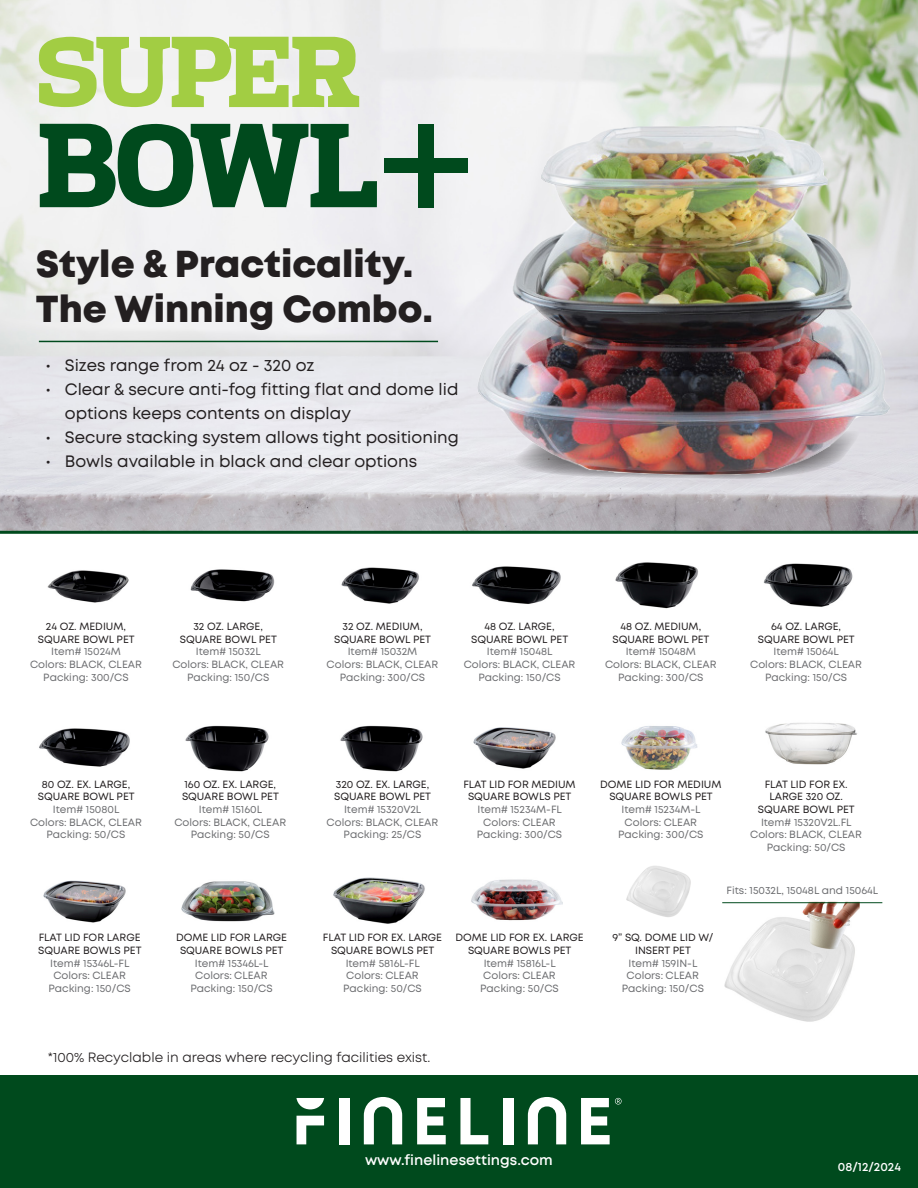
<style>
.page{position:relative;width:918px;height:1188px;background:#fff}
.page>*{position:absolute;margin:0;border:0;box-sizing:border-box;transform-origin:0 0}
.t1{font:800 37.5px/45px "Mont";color:#231f20}
.t2{font:16.5px/24px "Mont";color:#231f20}
.t3{font:600 14.4px "Mont";color:#fff}
.t4{font:13.5px "Mont";color:#231f20}
.t5{font:600 12px "Mont";color:#fff}
.t6{font:10.5px/12.6px "Mont";color:#6c6d70;text-align:center}
.description{font:10.5px/12.6px "Mont";color:#231f20;text-align:center}
</style>
<div class="page">
<img style="left:722px;top:901px;width:138px;height:121px">
<div style="left:0;top:1076px;width:918px;height:112px;background:#004a1d"></div>
<svg style="left:364px;top:1097px;width:38px;height:47px"></svg>
<svg style="left:417px;top:1098px;width:29px;height:46px"></svg>
<svg style="left:460px;top:1098px;width:28px;height:46px"></svg>
<div style="left:503px;top:1098px;width:10px;height:46px;background:#fff"></div>
<svg style="left:528px;top:1097px;width:38px;height:47px"></svg>
<svg style="left:296px;top:1098px;width:28px;height:11px"></svg>
<svg style="left:297px;top:1116px;width:27px;height:28px"></svg>
<svg style="left:581px;top:1098px;width:41px;height:46px"></svg>
<div style="left:339px;top:1098px;width:10px;height:46px;background:#fff"></div>
<img style="left:0;top:0;width:918px;height:531px">
<hr style="left:39px;top:341px;width:399px;height:1px;background:#004a1d">
<hr style="left:0;top:531px;width:918px;height:3px;background:#004a1d">
<img style="left:47px;top:570px;width:82px;height:33px">
<img style="left:190px;top:569px;width:85px;height:33px">
<img style="left:472px;top:566px;width:89px;height:38px">
<img style="left:473px;top:727px;width:83px;height:42px">
<img style="left:43px;top:880px;width:83px;height:43px">
<img style="left:181px;top:881px;width:94px;height:41px">
<img style="left:333px;top:877px;width:92px;height:47px">
<img style="left:471px;top:879px;width:92px;height:42px">
<img style="left:626px;top:866px;width:65px;height:51px">
<img style="left:341px;top:567px;width:78px;height:37px">
<img style="left:763px;top:563px;width:90px;height:44px">
<img style="left:765px;top:723px;width:92px;height:42px">
<img style="left:615px;top:562px;width:83px;height:47px">
<img style="left:621px;top:726px;width:77px;height:44px">
<img style="left:39px;top:728px;width:91px;height:39px">
<img style="left:185px;top:725px;width:84px;height:47px">
<img style="left:340px;top:725px;width:83px;height:47px">
<svg style="left:39px;top:37px;width:320px;height:70px"></svg>
<svg style="left:40px;top:124px;width:337px;height:83px"></svg>
<div style="left:384px;top:159px;width:84px;height:14px;background:#004a1d"></div>
<div style="left:418px;top:124px;width:16px;height:84px;background:#004a1d"></div>
<img style="left:472px;top:84px;width:417px;height:415px">
<hr style="left:722px;top:902px;width:160px;height:1px;background:#004a1d">
<p class="t1" style="left:36px;top:242px;width:399px">Style &amp; Practicality.<br>The Winning Combo.</p>
<p class="t2" style="left:45px;top:354px;width:271px">• Sizes range from 24 oz - 320 oz</p>
<p class="t2" style="left:65px;top:378px;width:395px;text-indent:-20px">• Clear &amp; secure anti-fog fitting flat and dome lid options keeps contents on display</p>
<p class="t2" style="left:45px;top:426px;width:415px">• Secure stacking system allows tight positioning</p>
<p class="t2" style="left:45px;top:450px;width:373px">• Bowls available in black and clear options</p>
<p class="description" style="left:38px;top:620px;width:98px">24 OZ. MEDIUM,<br>SQUARE BOWL PET</p>
<p class="t6" style="left:51px;top:645px;width:71px">Item# 15024M</p>
<p class="t6" style="left:30px;top:658px;width:113px">Colors: BLACK, CLEAR</p>
<p class="t6" style="left:43px;top:671px;width:87px">Packing: 300/CS</p>
<p class="description" style="left:180px;top:620px;width:98px">32 OZ. LARGE,<br>SQUARE BOWL PET</p>
<p class="t6" style="left:196px;top:645px;width:66px">Item# 15032L</p>
<p class="t6" style="left:172px;top:658px;width:113px">Colors: BLACK, CLEAR</p>
<p class="t6" style="left:187px;top:671px;width:84px">Packing: 150/CS</p>
<p class="description" style="left:334px;top:620px;width:98px">32 OZ. MEDIUM,<br>SQUARE BOWL PET</p>
<p class="t6" style="left:348px;top:645px;width:71px">Item# 15032M</p>
<p class="t6" style="left:327px;top:658px;width:113px">Colors: BLACK, CLEAR</p>
<p class="t6" style="left:340px;top:671px;width:87px">Packing: 300/CS</p>
<p class="description" style="left:471px;top:620px;width:98px">48 OZ. LARGE,<br>SQUARE BOWL PET</p>
<p class="t6" style="left:487px;top:645px;width:67px">Item# 15048L</p>
<p class="t6" style="left:464px;top:658px;width:113px">Colors: BLACK, CLEAR</p>
<p class="t6" style="left:478px;top:671px;width:84px">Packing: 150/CS</p>
<p class="description" style="left:613px;top:620px;width:98px">48 OZ. MEDIUM,<br>SQUARE BOWL PET</p>
<p class="t6" style="left:605px;top:645px;width:113px">Item# 15048M<br>Colors: BLACK, CLEAR</p>
<p class="t6" style="left:618px;top:671px;width:87px">Packing: 300/CS</p>
<p class="description" style="left:758px;top:620px;width:98px">64 OZ. LARGE,<br>SQUARE BOWL PET</p>
<p class="t6" style="left:750px;top:645px;width:113px">Item# 15064L<br>Colors: BLACK, CLEAR</p>
<p class="t6" style="left:765px;top:671px;width:84px">Packing: 150/CS</p>
<p class="description" style="left:38px;top:778px;width:98px">80 OZ. EX. LARGE,<br>SQUARE BOWL PET</p>
<p class="t6" style="left:30px;top:803px;width:113px">Item# 15080L<br>Colors: BLACK, CLEAR</p>
<p class="t6" style="left:47px;top:828px;width:80px">Packing: 50/CS</p>
<p class="description" style="left:182px;top:778px;width:98px;text-align:left">160 OZ. EX. LARGE,<br>SQUARE BOWL PET</p>
<p class="t6" style="left:199px;top:803px;width:65px">Item# 15160L</p>
<p class="t6" style="left:174px;top:816px;width:113px">Colors: BLACK, CLEAR</p>
<p class="t6" style="left:191px;top:828px;width:80px">Packing: 50/CS</p>
<p class="description" style="left:38px;top:932px;width:105px;text-align:left">FLAT LID FOR LARGE<br>SQUARE BOWLS PET</p>
<p class="t6" style="left:50px;top:957px;width:81px">Item# 15346L-FL<br>Colors: CLEAR</p>
<p class="t6" style="left:49px;top:982px;width:84px">Packing: 150/CS</p>
<p class="description" style="left:176px;top:932px;width:112px">DOME LID FOR LARGE<br>SQUARE BOWLS PET</p>
<p class="t6" style="left:195px;top:957px;width:75px;text-align:left">Item# 15346L-L<br>Colors: CLEAR</p>
<p class="t6" style="left:190px;top:982px;width:84px">Packing: 150/CS</p>
<p class="description" style="left:334px;top:778px;width:98px;text-align:left">320 OZ. EX. LARGE,<br>SQUARE BOWL PET</p>
<p class="t6" style="left:344px;top:803px;width:79px">Item# 15320V2L</p>
<p class="t6" style="left:327px;top:816px;width:113px">Colors: BLACK, CLEAR</p>
<p class="t6" style="left:344px;top:828px;width:79px">Packing: 25/CS</p>
<p class="description" style="left:463px;top:778px;width:114px">FLAT LID FOR MEDIUM<br>SQUARE BOWLS PET</p>
<p class="t6" style="left:477px;top:803px;width:86px">Item# 15234M-FL</p>
<p class="t6" style="left:483px;top:816px;width:74px">Colors: CLEAR</p>
<p class="t6" style="left:477px;top:828px;width:87px">Packing: 300/CS</p>
<p class="description" style="left:323px;top:932px;width:121px">FLAT LID FOR EX. LARGE<br>SQUARE BOWLS PET</p>
<p class="t6" style="left:346px;top:957px;width:76px;text-align:left">Item# 5816L-FL<br>Colors: CLEAR</p>
<p class="t6" style="left:343px;top:982px;width:80px">Packing: 50/CS</p>
<p class="description" style="left:455px;top:932px;width:130px">DOME LID FOR EX. LARGE<br>SQUARE BOWLS PET</p>
<p class="t6" style="left:483px;top:957px;width:74px;text-align:left">Item# 15816L-L<br>Colors: CLEAR</p>
<p class="t6" style="left:480px;top:982px;width:80px">Packing: 50/CS</p>
<p class="description" style="left:600px;top:778px;width:123px">DOME LID FOR MEDIUM<br>SQUARE BOWLS PET</p>
<p class="t6" style="left:622px;top:803px;width:81px">Item# 15234M-L</p>
<p class="t6" style="left:625px;top:816px;width:74px">Colors: CLEAR</p>
<p class="t6" style="left:618px;top:828px;width:87px">Packing: 300/CS</p>
<p class="description" style="left:758px;top:778px;width:98px">FLAT LID FOR EX.<br>LARGE 320 OZ.<br>SQUARE BOWL PET</p>
<p class="t6" style="left:750px;top:816px;width:113px">Item# 15320V2L.FL<br>Colors: BLACK, CLEAR</p>
<p class="t6" style="left:767px;top:841px;width:80px">Packing: 50/CS</p>
<p class="t6" style="left:727px;top:884px;width:153px">Fits: 15032L, 15048L and 15064L</p>
<p class="description" style="left:612px;top:932px;width:102px">9” SQ. DOME LID W/<br>INSERT PET</p>
<p class="t6" style="left:627px;top:957px;width:74px;text-align:left">Item# 159IN-L<br>Colors: CLEAR</p>
<p class="t6" style="left:622px;top:982px;width:84px">Packing: 150/CS</p>
<p class="t4" style="left:48px;top:1049px;width:384px">*100% Recyclable in areas where recycling facilities exist.</p>
<p class="t3" style="left:365px;top:1150px;width:189px">www.finelinesettings.com</p>
<p class="t5" style="left:838px;top:1159px;width:65px">08/12/2024</p>
</div>
